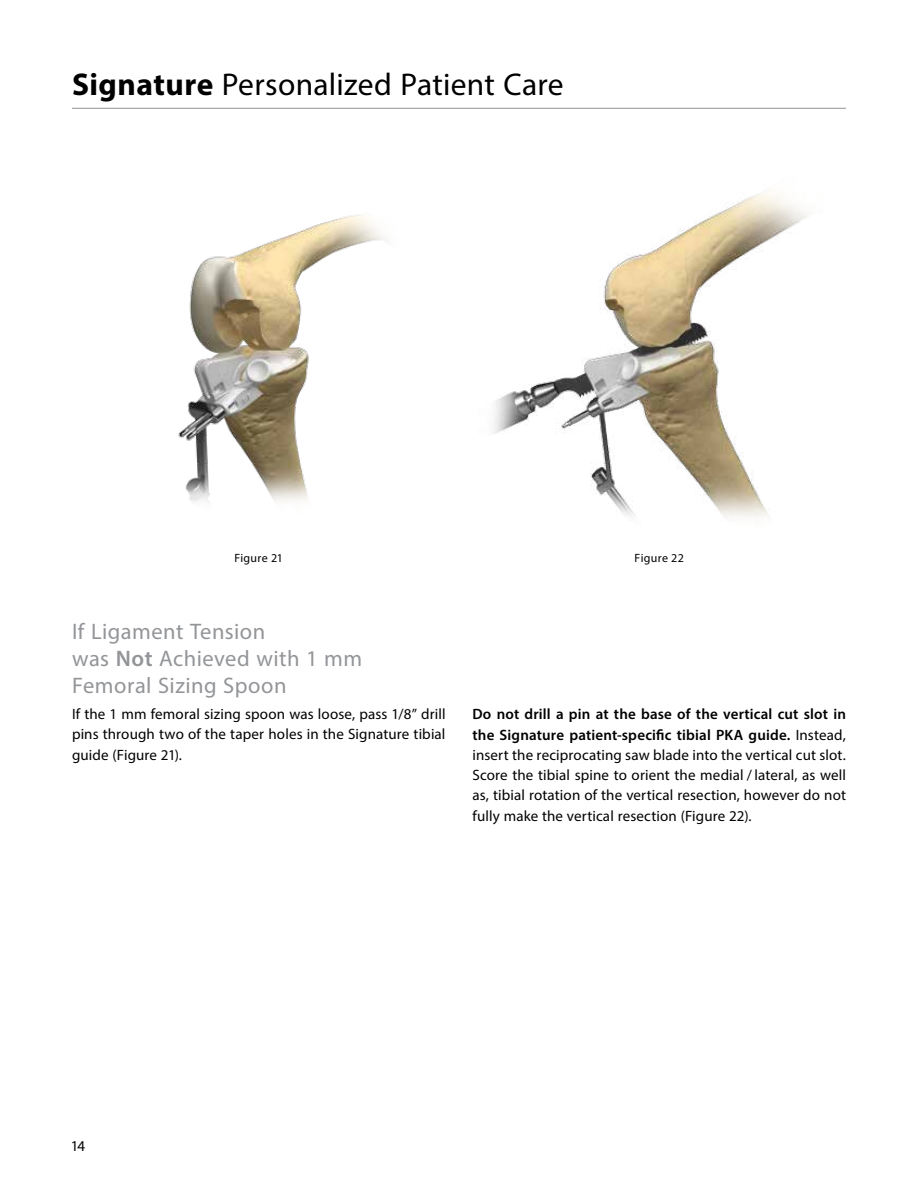
<style>
.page{position:relative;width:918px;height:1188px;background:#fff}
.page>*{position:absolute;margin:0;border:0;box-sizing:border-box;transform-origin:0 0}
.t1{font:31.5px "Myriad Pro";letter-spacing:.01em;color:#000}
.t2{font:22.5px/27px "Myriad Pro";letter-spacing:.02em;color:#939598}
.t3{font:15px/20.2px "Myriad Pro";letter-spacing:.01em;color:#000;text-align:justify}
.t4{font:12px "Myriad Pro";letter-spacing:.025em;color:#000}
.s1{font-weight:700}
.s2{font-weight:600}
</style>
<div class="page">
<hr style="left:72px;top:108px;width:774px;height:1px;background:#939598">
<img style="left:178px;top:214px;width:207px;height:288px">
<img style="left:493px;top:191px;width:314px;height:327px">
<h1 class="t1" style="left:72px;top:65px;width:493px"><span class="s1">Signature</span> Personalized Patient Care</h1>
<p class="t4" style="left:234px;top:550px;width:50px">Figure 21</p>
<p class="t4" style="left:635px;top:550px;width:51px">Figure 22</p>
<h2 class="t2" style="left:72px;top:618px;width:292px">If Ligament Tension<br>was <span class="s2">Not</span> Achieved with 1 mm<br>Femoral Sizing Spoon</h2>
<p class="t3" style="left:72px;top:704px;width:375px">If the 1 mm femoral sizing spoon was loose, pass 1/8” drill pins through two of the taper holes in the Signature tibial guide (Figure 21).</p>
<p class="t3" style="left:472px;top:704px;width:375px"><span class="s2">Do not drill a pin at the base of the vertical cut slot in the Signature patient-specific tibial PKA guide.</span> Instead, insert the reciprocating saw blade into the vertical cut slot.<br>Score the tibial spine to orient the medial / lateral, as well as, tibial rotation of the vertical resection, however do not fully make the vertical resection (Figure 22).</p>
<p class="t3" style="left:71px;top:1136px;width:16px">14</p>
</div>
